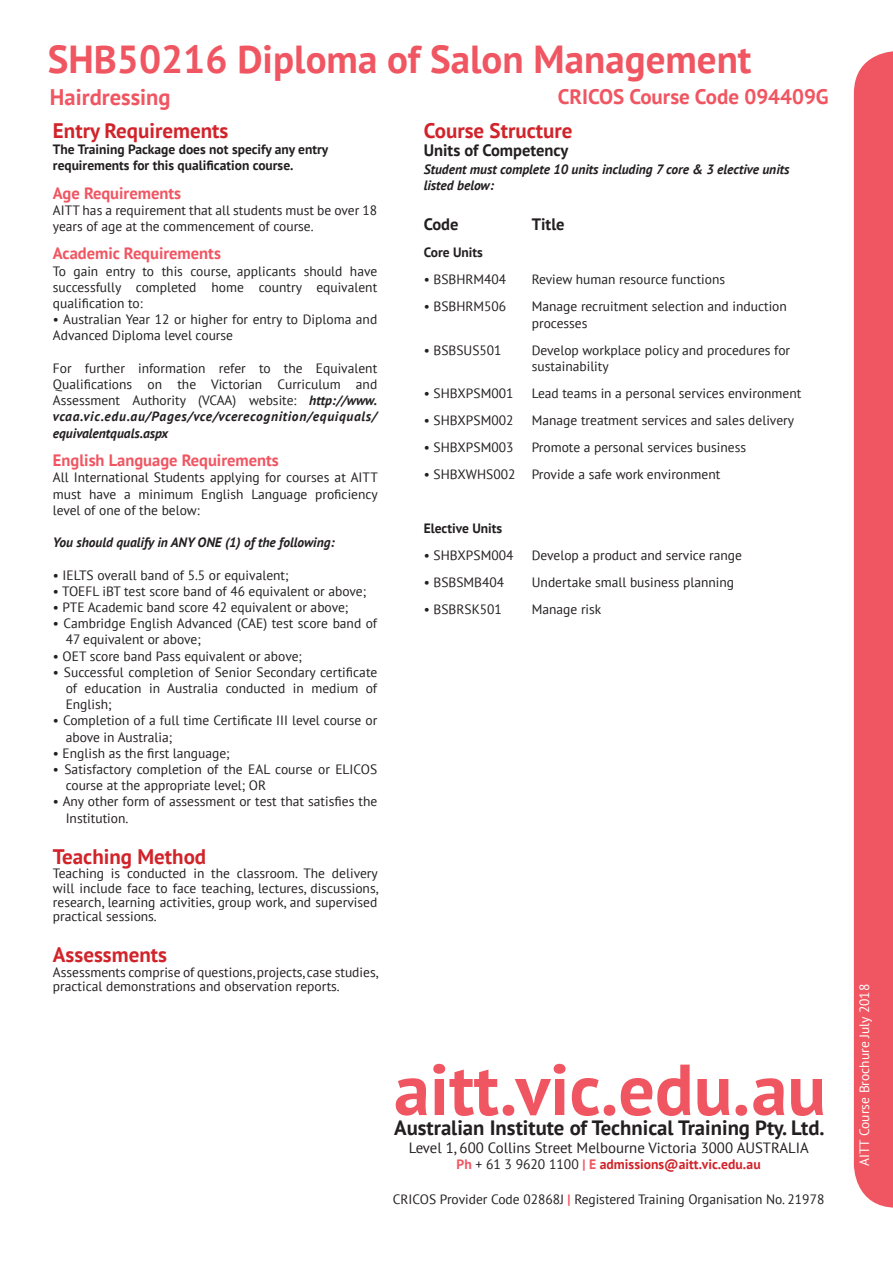
<style>
.page{position:relative;width:893px;height:1263px;background:#fff}
.page>*{position:absolute;margin:0;border:0;box-sizing:border-box;transform-origin:0 0}
.t1{font:700 72px "PT Sans";color:#f05662}
.t2{font:700 39px "PT Sans";color:#f05662}
.t3{font:700 22.5px "PT Sans";color:#f05662}
.t4{font:700 21px "PT Sans";color:#d1232a}
.t5{font:700 21px "PT Sans";color:#f05662}
.t6{font:700 20.7px "PT Sans";color:#231f20}
.t7{font:700 16.5px "PT Sans";color:#f05662}
.t8{font:700 16.5px "PT Sans";color:#231f20}
.t9{font:14.85px "PT Sans";color:#231f20}
.t10{font:700 13.65px "PT Sans";color:#d1232a}
.t11{font:13.5px/16.2px "PT Sans";color:#231f20}
.t12{font:italic 700 13.5px/16.2px "PT Sans";color:#231f20}
.t13{font:700 13.5px/16.2px "PT Sans";color:#231f20}
.t14{font:13.5px "PT Sans";color:#fff}
.s1{font-weight:700;font-style:italic}
.s2{color:#f05662}
.s3{font-weight:400;color:#231f20}
.s4{font-weight:700;font-size:13.65px;color:#f05662}
</style>
<div class="page">
<div style="left:854px;top:51px;width:39px;height:1157px;background:#f05662"></div>
<p class="t2" style="left:48px;top:34px;width:705px">SHB50216 Diploma of Salon Management</p>
<p class="t5" style="left:558px;top:82px;width:272px">CRICOS Course Code 094409G</p>
<p class="t3" style="left:50px;top:82px;width:122px">Hairdressing</p>
<p class="t4" style="left:53px;top:116px;width:177px">Entry Requirements</p>
<p class="t13" style="left:53px;top:141px;width:277px">The Training Package does not specify any entry requirements for this qualification course.</p>
<p class="t7" style="left:53px;top:182px;width:130px">Age Requirements</p>
<p class="t11" style="left:53px;top:202px;width:326px">AITT has a requirement that all students must be over 18 years of age at the commencement of course.</p>
<p class="t7" style="left:53px;top:243px;width:170px">Academic Requirements</p>
<p class="t11" style="left:53px;top:262px;width:326px;text-align:justify">To gain entry to this course, applicants should have successfully completed home country equivalent qualification to:</p>
<p class="t11" style="left:53px;top:311px;width:326px">• Australian Year 12 or higher for entry to Diploma and<br>Advanced Diploma level course</p>
<p class="t11" style="left:53px;top:360px;width:326px;text-align:justify">For further information refer to the Equivalent Qualifications on the Victorian Curriculum and Assessment Authority (VCAA) website: <span class="s1">http://www. vcaa.vic.edu.au/Pages/vce/vcerecognition/equiquals/ equivalentquals.aspx</span></p>
<p class="t7" style="left:53px;top:449px;width:227px">English Language Requirements</p>
<p class="t11" style="left:53px;top:469px;width:326px;text-align:justify">All International Students applying for courses at AITT must have a minimum English Language proficiency level of one of the below:</p>
<p class="t12" style="left:53px;top:534px;width:283px">You should qualify in ANY ONE (1) of the following:</p>
<p class="t11" style="left:53px;top:566px;width:237px">• IELTS overall band of 5.5 or equivalent;</p>
<p class="t11" style="left:53px;top:583px;width:315px">• TOEFL iBT test score band of 46 equivalent or above;</p>
<p class="t11" style="left:53px;top:599px;width:297px">• PTE Academic band score 42 equivalent or above;</p>
<p class="t11" style="left:66px;top:615px;width:313px;text-indent:-13px">• Cambridge English Advanced (CAE) test score band of<br>47 equivalent or above;</p>
<p class="t11" style="left:53px;top:647px;width:251px">• OET score band Pass equivalent or above;</p>
<p class="t11" style="left:66px;top:664px;width:313px;text-align:justify;text-indent:-13px">• Successful completion of Senior Secondary certificate of education in Australia conducted in medium of English;</p>
<p class="t11" style="left:66px;top:712px;width:313px;text-indent:-13px">• Completion of a full time Certificate III level course or above in Australia;</p>
<p class="t11" style="left:53px;top:745px;width:178px">• English as the first language;</p>
<p class="t11" style="left:66px;top:761px;width:313px;text-indent:-13px">• Satisfactory completion of the EAL course or ELICOS course at the appropriate level; OR</p>
<p class="t11" style="left:66px;top:793px;width:313px;text-indent:-13px">• Any other form of assessment or test that satisfies the<br>Institution.</p>
<p class="t4" style="left:53px;top:843px;width:155px">Teaching Method</p>
<p class="t11" style="left:53px;top:866px;width:327px;line-height:14.2px;text-align:justify">Teaching is conducted in the classroom. The delivery will include face to face teaching, lectures, discussions, research, learning activities, group work, and supervised practical sessions.</p>
<p class="t4" style="left:53px;top:941px;width:116px">Assessments</p>
<p class="t11" style="left:53px;top:964px;width:327px;line-height:14.2px">Assessments comprise of questions, projects, case studies, practical demonstrations and observation reports.</p>
<p class="t4" style="left:424px;top:116px;width:150px">Course Structure</p>
<p class="t8" style="left:424px;top:139px;width:146px">Units of Competency</p>
<p class="t12" style="left:424px;top:161px;width:367px">Student must complete 10 units including 7 core &amp; 3 elective units listed below:</p>
<p class="t8" style="left:424px;top:214px;width:36px">Code</p>
<p class="t8" style="left:532px;top:214px;width:34px">Title</p>
<p class="t13" style="left:424px;top:244px;width:61px">Core Units</p>
<p class="t11" style="left:424px;top:271px;width:84px">• BSBHRM404</p>
<p class="t11" style="left:532px;top:271px;width:195px">Review human resource functions</p>
<p class="t11" style="left:424px;top:298px;width:84px">• BSBHRM506</p>
<p class="t11" style="left:532px;top:298px;width:257px">Manage recruitment selection and induction processes</p>
<p class="t11" style="left:424px;top:341px;width:79px">• BSBSUS501</p>
<p class="t11" style="left:532px;top:341px;width:260px">Develop workplace policy and procedures for sustainability</p>
<p class="t11" style="left:424px;top:385px;width:91px">• SHBXPSM001</p>
<p class="t11" style="left:532px;top:385px;width:271px">Lead teams in a personal services environment</p>
<p class="t11" style="left:424px;top:412px;width:91px">• SHBXPSM002</p>
<p class="t11" style="left:532px;top:412px;width:264px">Manage treatment services and sales delivery</p>
<p class="t11" style="left:424px;top:439px;width:91px">• SHBXPSM003</p>
<p class="t11" style="left:532px;top:439px;width:216px">Promote a personal services business</p>
<p class="t11" style="left:424px;top:466px;width:298px">• SHBXWHS002 Provide a safe work environment</p>
<p class="t13" style="left:424px;top:520px;width:80px">Elective Units</p>
<p class="t11" style="left:424px;top:547px;width:91px">• SHBXPSM004</p>
<p class="t11" style="left:532px;top:547px;width:212px">Develop a product and service range</p>
<p class="t11" style="left:424px;top:574px;width:82px">• BSBSMB404</p>
<p class="t11" style="left:532px;top:574px;width:204px">Undertake small business planning</p>
<p class="t11" style="left:424px;top:601px;width:80px">• BSBRSK501</p>
<p class="t11" style="left:532px;top:601px;width:71px">Manage risk</p>
<p class="t1" style="left:394px;top:1042px;width:433px">aitt.vic.edu.au</p>
<p class="t6" style="left:394px;top:1114px;width:432px">Australian Institute of Technical Training Pty. Ltd.</p>
<p class="t9" style="left:409px;top:1138px;width:402px">Level 1, 600 Collins Street Melbourne Victoria 3000 AUSTRALIA</p>
<p class="t10" style="left:457px;top:1155px;width:306px"><span class="s2">Ph</span> <span class="s3">+ 61 3 9620 1100</span> <span class="s2">| E</span> admissions@aitt.vic.edu.au</p>
<p class="t11" style="left:393px;top:1191px;width:433px">CRICOS Provider Code 02868J <span class="s4">|</span> Registered Training Organisation No. 21978</p>
<p class="t14" style="left:850px;top:1166px;width:221px;rotate:-90deg">AITT Course Brochure December 2016</p>
<p class="t14" style="left:856px;top:1166px;width:184px;rotate:-90deg">AITT Course Brochure July 2018</p>
</div>
